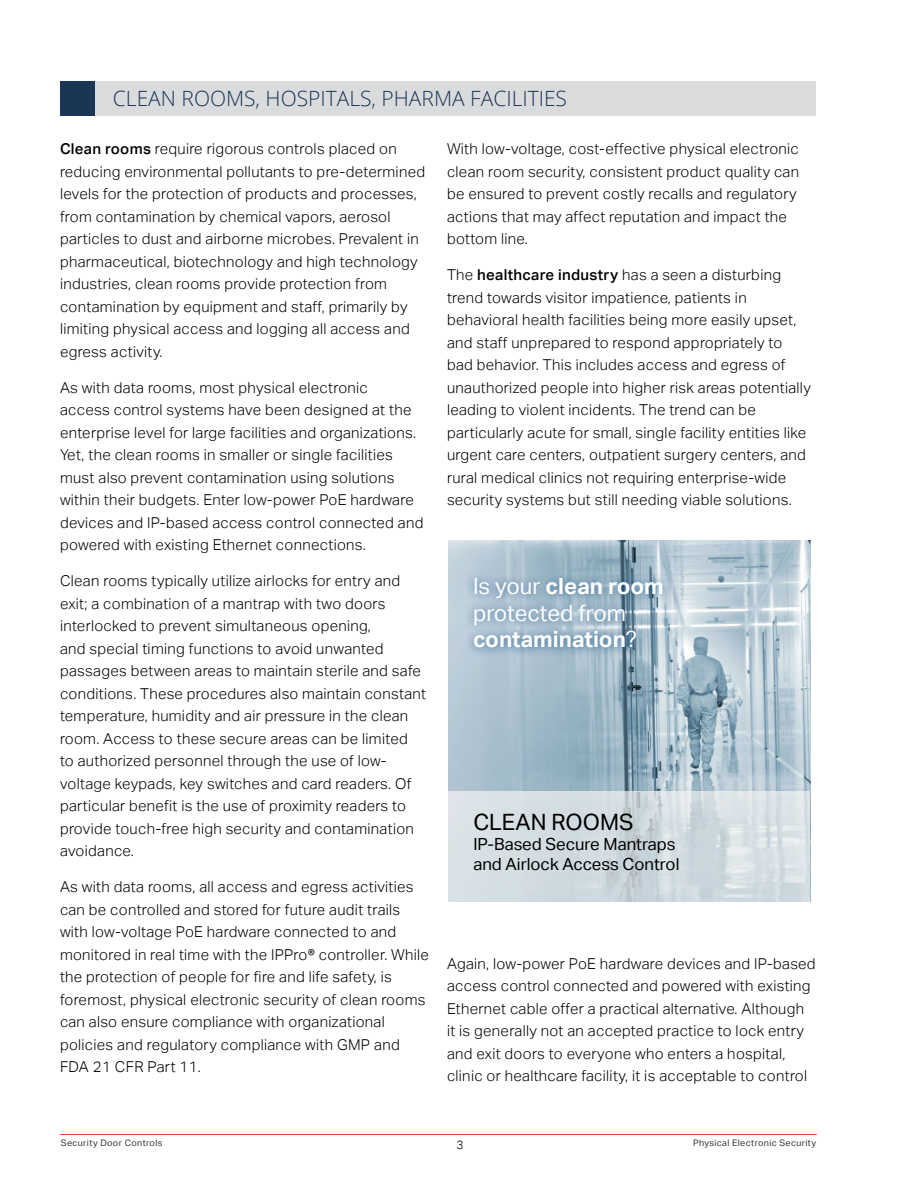
<style>
.page{position:relative;width:918px;height:1188px;background:#fff}
.page>*{position:absolute;margin:0;border:0;box-sizing:border-box;transform-origin:0 0}
.t1{font:22.5px "Aktiv Grotesk";color:#000}
.t2{font:700 22.35px/26.8px "Aktiv Grotesk";color:#fff}
.t3{font:300 21px "Open Sans";color:#1b3555}
.t4{font:16.8px/20.1px "Aktiv Grotesk";color:#000}
.t5{font:300 15px/22.5px "Aktiv Grotesk";letter-spacing:.02em;color:#000}
.t6{font:300 12px "Aktiv Grotesk";color:#000}
.t7{font:9px "Aktiv Grotesk";letter-spacing:.04em;color:#343433}
.s1{font-weight:500}
.s2{font-weight:400}
</style>
<div class="page">
<hr style="left:60px;top:1134px;width:757px;height:1px;background:#ee3829">
<div style="left:60px;top:81px;width:756px;height:35px;background:#dadbdc"></div>
<div style="left:60px;top:81px;width:35px;height:35px;background:#1b3555"></div>
<img style="left:448px;top:540px;width:362px;height:251px">
<svg style="left:448px;top:791px;width:362px;height:111px;background:#d3dce1"></svg>
<div style="left:465px;top:568px;width:207px;height:89px;background:#00427a;opacity:.68"></div>
<h3 class="t3" style="left:113px;top:84px;width:456px">CLEAN ROOMS, HOSPITALS, PHARMA FACILITIES</h3>
<p class="t5" style="left:60px;top:138px;width:367px"><span class="s1">Clean rooms</span> require rigorous controls placed on reducing environmental pollutants to pre-determined levels for the protection of products and processes, from contamination by chemical vapors, aerosol particles to dust and airborne microbes. Prevalent in pharmaceutical, biotechnology and high technology industries, clean rooms provide protection from contamination by equipment and staff, primarily by limiting physical access and logging all access and egress activity.</p>
<p class="t5" style="left:60px;top:376px;width:365px">As with data rooms, most physical electronic<br>access control systems have been designed at the enterprise level for large facilities and organizations.<br>Yet, the clean rooms in smaller or single facilities must also prevent contamination using solutions within their budgets. Enter low-power PoE hardware devices and IP-based access control connected and powered with existing Ethernet connections.</p>
<p class="t5" style="left:60px;top:570px;width:368px">Clean rooms typically utilize airlocks for entry and exit; a combination of a mantrap with two doors interlocked to prevent simultaneous opening,<br>and special timing functions to avoid unwanted passages between areas to maintain sterile and safe conditions. These procedures also maintain constant temperature, humidity and air pressure in the clean room. Access to these secure areas can be limited<br>to authorized personnel through the use of low&shy;voltage keypads, key switches and card readers. Of particular benefit is the use of proximity readers to provide touch-free high security and contamination avoidance.</p>
<p class="t5" style="left:60px;top:876px;width:371px">As with data rooms, all access and egress activities can be controlled and stored for future audit trails with low-voltage PoE hardware connected to and monitored in real time with the IPPro® controller. While the protection of people for fire and life safety, is foremost, physical electronic security of clean rooms can also ensure compliance with organizational policies and regulatory compliance with GMP and FDA 21 CFR Part 11.</p>
<p class="t5" style="left:447px;top:138px;width:354px">With low-voltage, cost-effective physical electronic clean room security, consistent product quality can be ensured to prevent costly recalls and regulatory actions that may affect reputation and impact the bottom line.</p>
<p class="t5" style="left:447px;top:264px;width:365px">The <span class="s1">healthcare industry</span> has a seen a disturbing trend towards visitor impatience, patients in behavioral health facilities being more easily upset, and staff unprepared to respond appropriately to bad behavior. This includes access and egress of unauthorized people into higher risk areas potentially leading to violent incidents. The trend can be particularly acute for small, single facility entities like urgent care centers, outpatient surgery centers, and rural medical clinics not requiring enterprise-wide security systems but still needing viable solutions.</p>
<h2 class="t2" style="left:473px;top:573px;width:192px"><span class="s2">Is your</span> clean room <span class="s2">protected from </span>contamination<span class="s2">?</span></h2>
<h1 class="t1" style="left:473px;top:809px;width:162px">CLEAN ROOMS</h1>
<p class="t4" style="left:473px;top:834px;width:208px">IP-Based Secure Mantraps and Airlock Access Control</p>
<p class="t5" style="left:447px;top:952px;width:370px">Again, low-power PoE hardware devices and IP-based access control connected and powered with existing Ethernet cable offer a practical alternative. Although it is generally not an accepted practice to lock entry and exit doors to everyone who enters a hospital, clinic or healthcare facility, it is acceptable to control</p>
<p class="t7" style="left:61px;top:1137px;width:103px">Security Door Controls</p>
<p class="t7" style="left:693px;top:1137px;width:125px">Physical Electronic Security</p>
<p class="t6" style="left:457px;top:1138px;width:9px">3</p>
</div>
